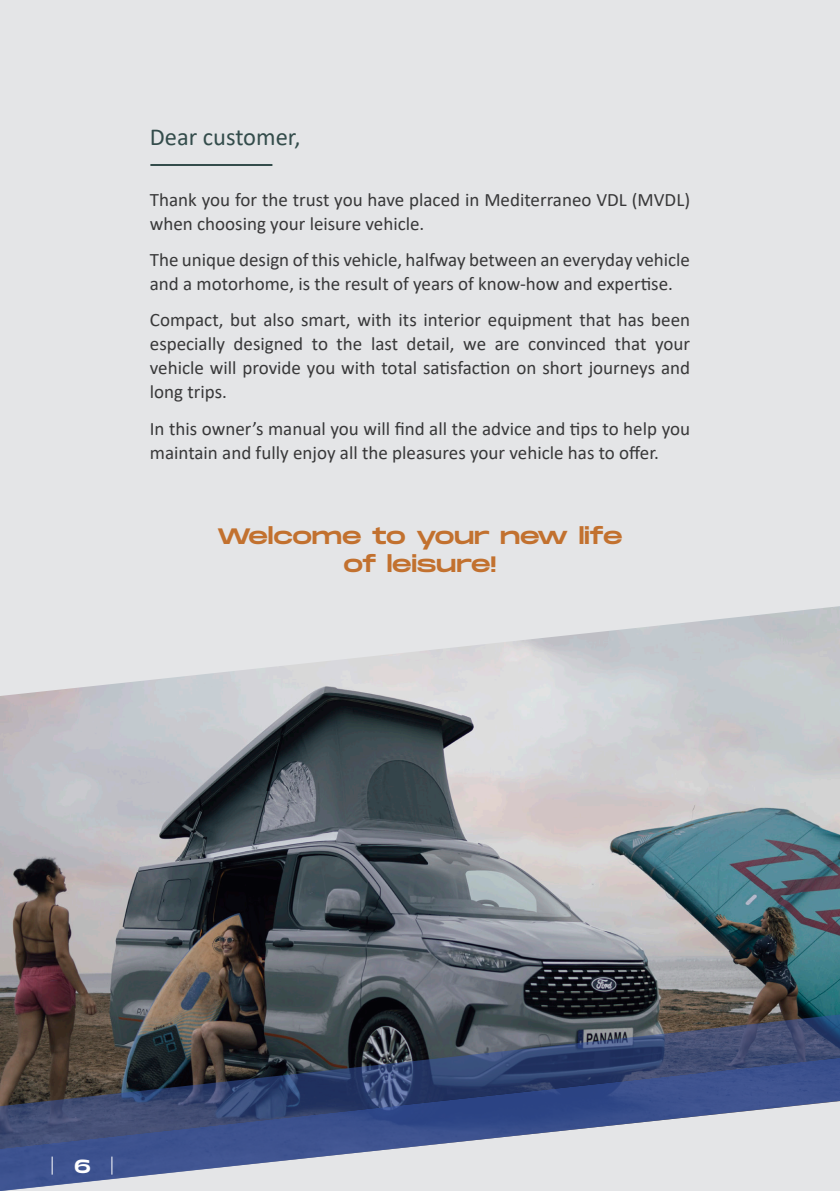
<style>
.page{position:relative;width:840px;height:1191px;background:#fff}
.page>*{position:absolute;margin:0;border:0;box-sizing:border-box;transform-origin:0 0}
.CUERPO{font:24.4px "Calibri";color:#334c4b}
.CUERPO-2{font:22.2px/28px "Monument Extended";letter-spacing:-.015em;color:#c2712f;text-align:center}
.CUERPO-3{font:19px/24px "Calibri";color:#383839}
.CUERPO-4{font:19px "Monument Extended";color:#fff}
</style>
<div class="page">
<div style="left:0;top:0;width:839px;height:1191px;background:#e4e5e7"></div>
<img style="left:0;top:606px;width:839px;height:242px">
<img style="left:0;top:848px;width:839px;height:343px">
<hr style="left:150px;top:164px;width:122px;height:2px;background:#334c4b">
<svg style="left:52px;top:1156px;width:1px;height:18px"></svg>
<svg style="left:111px;top:1156px;width:1px;height:18px"></svg>
<p class="CUERPO" style="left:150px;top:120px;width:152px">Dear customer,</p>
<p class="CUERPO-3" style="left:150px;top:187px;width:541px">Thank you for the trust you have placed in Mediterraneo VDL (MVDL) when choosing your leisure vehicle.</p>
<p class="CUERPO-3" style="left:150px;top:247px;width:541px">The unique design of this vehicle, halfway between an everyday vehicle and a motorhome, is the result of years of know-how and expertise.</p>
<p class="CUERPO-3" style="left:150px;top:307px;width:541px;text-align:justify">Compact, but also smart, with its interior equipment that has been especially designed to the last detail, we are convinced that your vehicle will provide you with total satisfaction on short journeys and long trips.</p>
<p class="CUERPO-3" style="left:150px;top:416px;width:541px">In this owner’s manual you will find all the advice and tips to help you maintain and fully enjoy all the pleasures your vehicle has to offer.</p>
<p class="CUERPO-2" style="left:217px;top:522px;width:406px">Welcome to your new life of leisure!</p>
<p class="CUERPO-4" style="left:74px;top:1152px;width:18px">6</p>
</div>
